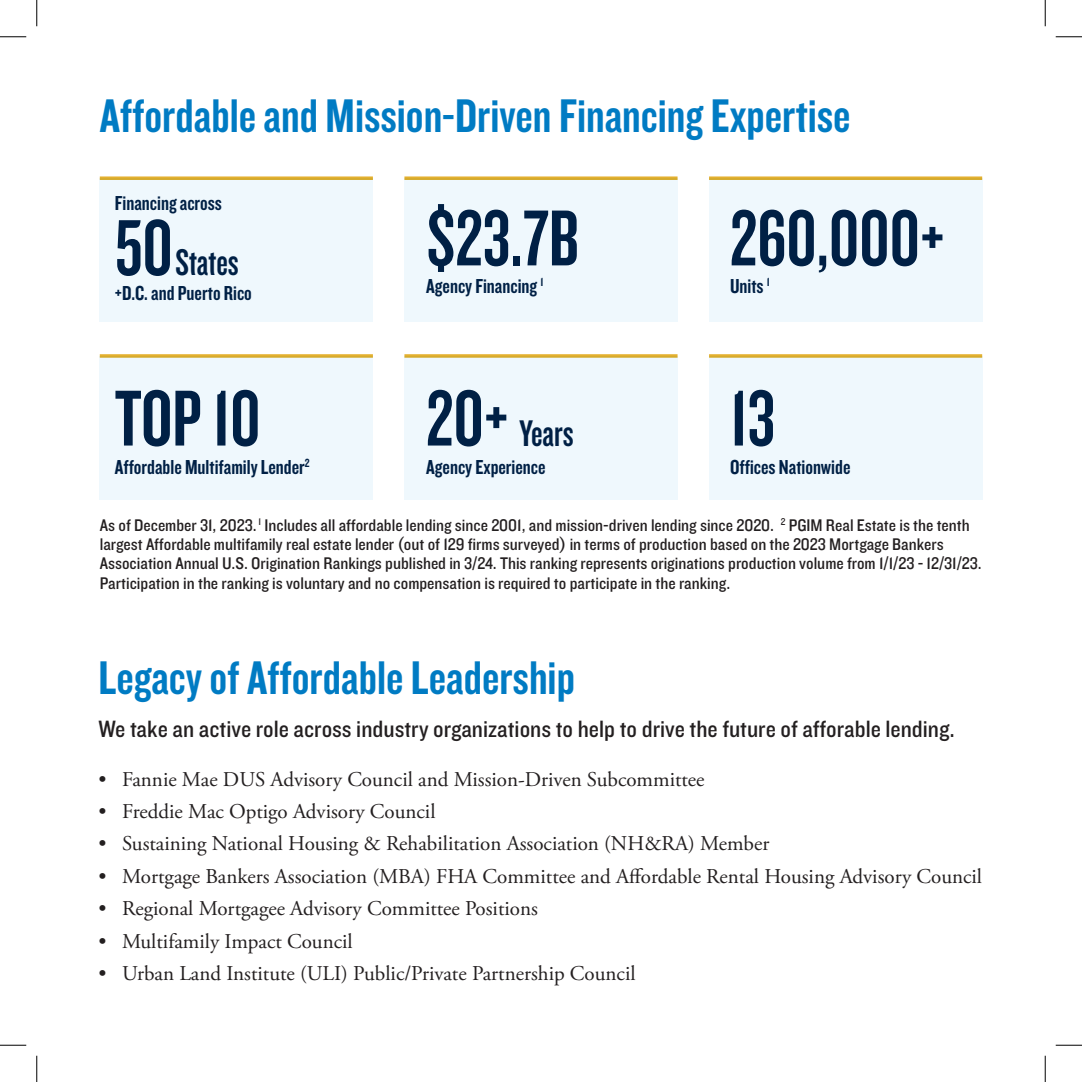
<style>
.page{position:relative;width:1082px;height:1082px;background:#fff}
.page>*{position:absolute;margin:0;border:0;box-sizing:border-box;transform-origin:0 0}
.t1{font:82.25px "Knockout 48 Featherweight";color:#002045}
.t2{font:49px "Knockout 49 Liteweight";color:#007bc3}
.t3{font:38.5px "Knockout 48 Featherweight";color:#002045}
.t4{font:24.5px "Knockout 30 Junior Welterwt";color:#231f20}
.t5{font:21px "Adobe Garamond Pro";color:#231f20}
.t6{font:21px "Knockout 49 Liteweight";color:#002045}
.t7{font:17.5px/19.2px "Knockout 30 Junior Welterwt";color:#231f20}
.s1{font-size:82.25px}
</style>
<div class="page">
<div style="left:100px;top:178px;width:273px;height:144px;background:#eff8fd"></div>
<svg style="left:100px;top:176px;width:273px;height:4px"></svg>
<div style="left:100px;top:356px;width:273px;height:143px;background:#eff8fd"></div>
<svg style="left:100px;top:354px;width:273px;height:4px"></svg>
<div style="left:404px;top:178px;width:273px;height:144px;background:#eff8fd"></div>
<svg style="left:404px;top:176px;width:273px;height:4px"></svg>
<div style="left:404px;top:356px;width:273px;height:143px;background:#eff8fd"></div>
<svg style="left:404px;top:354px;width:273px;height:4px"></svg>
<div style="left:709px;top:178px;width:273px;height:144px;background:#eff8fd"></div>
<svg style="left:709px;top:176px;width:273px;height:4px"></svg>
<div style="left:709px;top:356px;width:273px;height:143px;background:#eff8fd"></div>
<svg style="left:709px;top:354px;width:273px;height:4px"></svg>
<svg style="left:0;top:36px;width:26px;height:1px"></svg>
<svg style="left:1055px;top:36px;width:27px;height:1px"></svg>
<svg style="left:0;top:1044px;width:26px;height:1px"></svg>
<svg style="left:1055px;top:1044px;width:27px;height:1px"></svg>
<svg style="left:36px;top:0;width:1px;height:26px"></svg>
<svg style="left:36px;top:1055px;width:1px;height:27px"></svg>
<svg style="left:1044px;top:0;width:1px;height:26px"></svg>
<svg style="left:1044px;top:1055px;width:1px;height:27px"></svg>
<p class="t2" style="left:100px;top:85px;width:752px">Affordable and Mission-Driven Financing Expertise</p>
<p class="t6" style="left:115px;top:190px;width:108px">Financing across</p>
<p class="t3" style="left:115px;top:239px;width:125px"><span class="s1">50</span>States</p>
<p class="t6" style="left:115px;top:279px;width:139px">+D.C. and Puerto Rico</p>
<p class="t1" style="left:115px;top:368px;width:147px">TOP 10</p>
<p class="t6" style="left:115px;top:453px;width:196px">Affordable Multifamily Lender<sup>2</sup></p>
<p class="t1" style="left:426px;top:188px;width:154px">$23.7B</p>
<p class="t6" style="left:426px;top:273px;width:119px">Agency Financing <sup>1</sup></p>
<p class="t3" style="left:426px;top:409px;width:149px"><span class="s1">20+</span> Years</p>
<p class="t6" style="left:426px;top:453px;width:121px">Agency Experience</p>
<p class="t1" style="left:730px;top:188px;width:216px">260,000+</p>
<p class="t6" style="left:730px;top:273px;width:41px">Units <sup>1</sup></p>
<p class="t1" style="left:730px;top:368px;width:47px">13</p>
<p class="t6" style="left:730px;top:453px;width:122px">Offices Nationwide</p>
<p class="t7" style="left:100px;top:515px;width:883px">As of December 31, 2023. <sup>1</sup> Includes all affordable lending since 2001, and mission-driven lending since 2020. <sup>2</sup> PGIM Real Estate is the tenth largest Affordable multifamily real estate lender (out of 129 firms surveyed) in terms of production based on the 2023 Mortgage Bankers Association Annual U.S. Origination Rankings published in 3/24. This ranking represents originations production volume from 1/1/23 - 12/31/23.<br>Participation in the ranking is voluntary and no compensation is required to participate in the ranking.</p>
<p class="t2" style="left:98px;top:646px;width:478px">Legacy of Affordable Leadership</p>
<p class="t4" style="left:98px;top:712px;width:858px">We take an active role across industry organizations to help to drive the future of afforable lending.</p>
<p class="t5" style="left:98px;top:766px;width:607px">• Fannie Mae DUS Advisory Council and Mission-Driven Subcommittee</p>
<p class="t5" style="left:98px;top:798px;width:338px">• Freddie Mac Optigo Advisory Council</p>
<p class="t5" style="left:98px;top:831px;width:672px">• Sustaining National Housing &amp; Rehabilitation Association (NH&amp;RA) Member</p>
<p class="t5" style="left:98px;top:863px;width:885px">• Mortgage Bankers Association (MBA) FHA Committee and Affordable Rental Housing Advisory Council</p>
<p class="t5" style="left:98px;top:895px;width:441px">• Regional Mortgagee Advisory Committee Positions</p>
<p class="t5" style="left:98px;top:928px;width:256px">• Multifamily Impact Council</p>
<p class="t5" style="left:98px;top:960px;width:538px">• Urban Land Institute (ULI) Public/Private Partnership Council</p>
</div>
